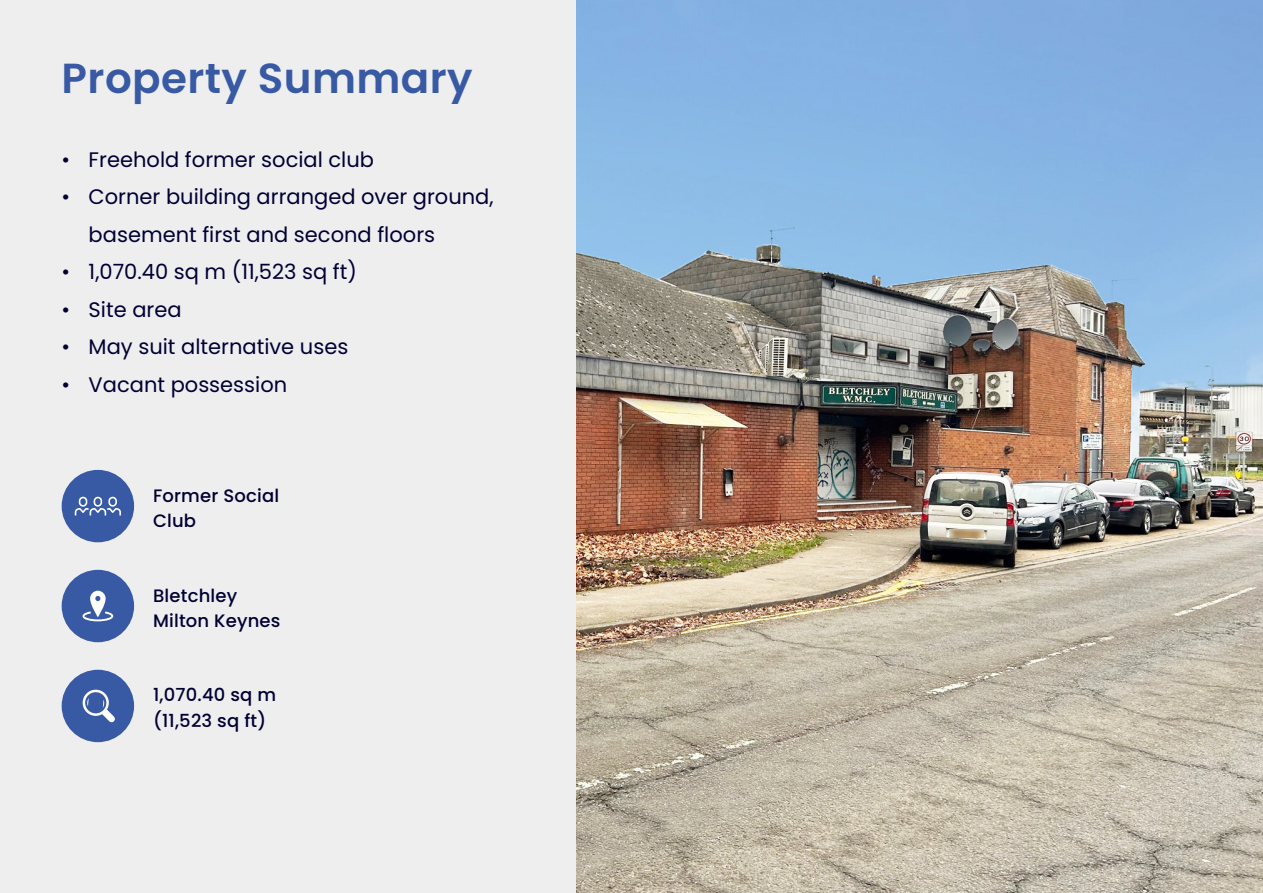
<style>
.page{position:relative;width:1263px;height:893px;background:#fff}
.page>*{position:absolute;margin:0;border:0;box-sizing:border-box;transform-origin:0 0}
.t1{font:600 42px "Poppins";letter-spacing:.01em;color:#385aa4}
.t2{font:21px/37.5px "Poppins";color:#003}
.t3{font:500 18px/25.5px "Poppins";letter-spacing:.01em;color:#003}
</style>
<div class="page">
<div style="left:0;top:0;width:576px;height:893px;background:#eeeeef"></div>
<img style="left:576px;top:0;width:687px;height:893px">
<div style="left:62px;top:470px;width:72px;height:72px;background:#385aa4;border-radius:50%"></div>
<div style="left:62px;top:570px;width:72px;height:72px;background:#385aa4;border-radius:50%"></div>
<svg style="left:83px;top:591px;width:30px;height:30px"></svg>
<div style="left:62px;top:670px;width:72px;height:72px;background:#385aa4;border-radius:50%"></div>
<svg style="left:83px;top:690px;width:32px;height:32px"></svg>
<div style="left:94px;top:497px;width:8px;height:10px;border:2px solid #fff;border-radius:4px"></div>
<div style="left:79px;top:497px;width:8px;height:10px;border:2px solid #fff;border-radius:4px"></div>
<svg style="left:74px;top:508px;width:47px;height:8px"></svg>
<div style="left:108px;top:497px;width:9px;height:10px;border:2px solid #fff;border-radius:4px"></div>
<p class="t1" style="left:62px;top:54px;width:412px">Property Summary</p>
<p class="t2" style="left:62px;top:141px;width:314px">• Freehold former social club</p>
<p class="t2" style="left:89px;top:178px;width:406px;text-indent:-27px">• Corner building arranged over ground, basement first and second floors</p>
<p class="t2" style="left:62px;top:253px;width:297px">• 1,070.40 sq m (11,523 sq ft)</p>
<p class="t2" style="left:62px;top:291px;width:122px">• Site area</p>
<p class="t2" style="left:62px;top:328px;width:288px">• May suit alternative uses</p>
<p class="t2" style="left:62px;top:366px;width:227px">• Vacant possession</p>
<p class="t3" style="left:153px;top:483px;width:128px">Former Social<br>Club</p>
<p class="t3" style="left:153px;top:582px;width:86px">Bletchley</p>
<p class="t3" style="left:153px;top:608px;width:129px">Milton Keynes</p>
<p class="t3" style="left:153px;top:682px;width:125px">1,070.40 sq m (11,523 sq ft)</p>
</div>
